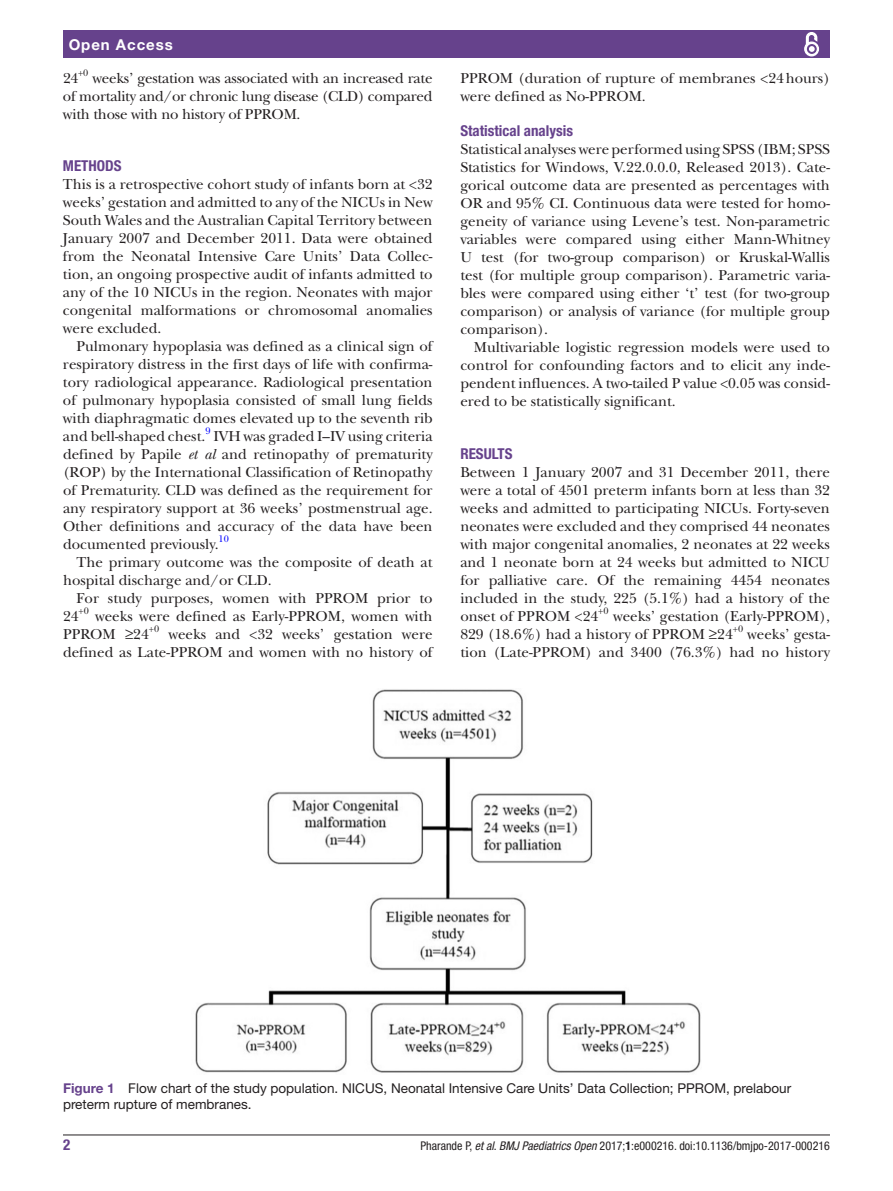
<style>
.page{position:relative;width:893px;height:1191px;background:#fff}
.page>*{position:absolute;margin:0;border:0;box-sizing:border-box;transform-origin:0 0}
.t1{font:15px/18px "New Baskerville";color:#231f20;text-align:justify}
.t2{font:700 condensed 15px "Helvetica Neue LT Std";color:#66428c}
.t3{font:700 15px "Helvetica Neue LT Std";letter-spacing:.065em;color:#fff}
.t4{font:13.5px/16.5px "Helvetica Neue LT Std";color:#231f20}
.t5{font:condensed 12px "Helvetica Neue LT Std";color:#231f20}
.t6{font:9.9px "New Baskerville";color:#231f20}
.t7{font:9.9px "New Baskerville";color:#00f}
.s1{font-style:italic}
.s2{font-weight:700;color:#66428c}
.s3{font-weight:700}
</style>
<div class="page">
<hr style="left:63px;top:1134px;width:767px;height:1px;background:#231f20">
<div style="left:63px;top:31px;width:767px;height:27px;background:#66428c"></div>
<svg style="left:804px;top:32px;width:15px;height:25px"></svg>
<img style="left:195px;top:689px;width:506px;height:384px">
<p class="t3" style="left:69px;top:35px;width:106px">Open Access</p>
<p class="t1" style="left:63px;top:69px;width:17px">24</p>
<p class="t6" style="left:78px;top:67px;width:12px">+0</p>
<p class="t1" style="left:63px;top:69px;width:371px;text-indent:29px">weeks’ gestation was associated with an increased rate of mortality and/or chronic lung disease (CLD) compared with those with no history of PPROM.</p>
<p class="t2" style="left:63px;top:157px;width:60px">Methods</p>
<p class="t1" style="left:63px;top:175px;width:371px">This is a retrospective cohort study of infants born at &lt;32 weeks’ gestation and admitted to any of the NICUs in New South Wales and the Australian Capital Territory between January 2007 and December 2011. Data were obtained from the Neonatal Intensive Care Units’ Data Collec&shy;tion, an ongoing prospective audit of infants admitted to any of the 10 NICUs in the region. Neonates with major congenital malformations or chromosomal anomalies were excluded.</p>
<p class="t1" style="left:63px;top:337px;width:371px;text-indent:14px">Pulmonary hypoplasia was defined as a clinical sign of respiratory distress in the first days of life with confirma&shy;tory radiological appearance. Radiological presentation of pulmonary hypoplasia consisted of small lung fields with diaphragmatic domes elevated up to the seventh rib and bell-shaped chest.</p>
<p class="t7" style="left:205px;top:425px;width:7px">9</p>
<p class="t1" style="left:63px;top:427px;width:371px;text-indent:150px">IVH was graded I–IV using criteria defined by Papile <span class="s1">et al</span> and retinopathy of prematurity (ROP) by the International Classification of Retinopathy of Prematurity. CLD was defined as the requirement for any respiratory support at 36 weeks’ postmenstrual age.<br>Other definitions and accuracy of the data have been documented previously.</p>
<p class="t7" style="left:219px;top:533px;width:12px">10</p>
<p class="t1" style="left:63px;top:553px;width:371px;text-indent:14px">The primary outcome was the composite of death at hospital discharge and/or CLD.</p>
<p class="t1" style="left:63px;top:589px;width:371px;text-indent:14px">For study purposes, women with PPROM prior to<br>24</p>
<p class="t6" style="left:79px;top:605px;width:12px">+0</p>
<p class="t1" style="left:63px;top:607px;width:371px;text-indent:32px">weeks were defined as Early-PPROM, women with<br>PPROM ≥24</p>
<p class="t6" style="left:149px;top:623px;width:12px">+0</p>
<p class="t1" style="left:63px;top:625px;width:371px;text-align:right">weeks and &lt;32 weeks’ gestation were<br>defined as Late-PPROM and women with no history of</p>
<p class="t1" style="left:460px;top:69px;width:371px">PPROM (duration of rupture of membranes &lt;24hours) were defined as No-PPROM.</p>
<p class="t2" style="left:460px;top:122px;width:114px">Statistical analysis</p>
<p class="t1" style="left:460px;top:141px;width:371px">Statistical analyses were performed using SPSS (IBM; SPSS Statistics for Windows, V.22.0.0.0, Released 2013). Cate&shy;gorical outcome data are presented as percentages with OR and 95% CI. Continuous data were tested for homo&shy;geneity of variance using Levene’s test. Non-parametric variables were compared using either Mann-Whitney U test (for two-group comparison) or Kruskal-Wallis test (for multiple group comparison). Parametric varia&shy;bles were compared using either ‘t’ test (for two-group comparison) or analysis of variance (for multiple group comparison).</p>
<p class="t1" style="left:460px;top:339px;width:371px;text-indent:13px">Multivariable logistic regression models were used to control for confounding factors and to elicit any inde&shy;pendent influences. A two-tailed P value &lt;0.05 was consid&shy;ered to be statistically significant.</p>
<p class="t2" style="left:460px;top:445px;width:54px">Results</p>
<p class="t1" style="left:460px;top:463px;width:371px">Between 1 January 2007 and 31 December 2011, there were a total of 4501 preterm infants born at less than 32 weeks and admitted to participating NICUs. Forty-seven neonates were excluded and they comprised 44 neonates with major congenital anomalies, 2 neonates at 22 weeks and 1 neonate born at 24 weeks but admitted to NICU for palliative care. Of the remaining 4454 neonates included in the study, 225 (5.1%) had a history of the onset of PPROM &lt;24</p>
<p class="t6" style="left:598px;top:605px;width:12px">+0</p>
<p class="t1" style="left:460px;top:607px;width:371px;text-indent:153px">weeks’ gestation (Early-PPROM),<br>829 (18.6%) had a history of PPROM ≥24</p>
<p class="t6" style="left:733px;top:623px;width:12px">+0</p>
<p class="t1" style="left:460px;top:625px;width:371px;text-align:right">weeks’ gesta-<br>tion (Late-PPROM) and 3400 (76.3%) had no history</p>
<p class="t4" style="left:63px;top:1079px;width:730px"><span class="s2">Figure 1</span> Flow chart of the study population. NICUS, Neonatal Intensive Care Units’ Data Collection; PPROM, prelabour preterm rupture of membranes.</p>
<p class="t2" style="left:63px;top:1135px;width:9px">2</p>
<p class="t5" style="left:420px;top:1138px;width:411px">Pharande P, <span class="s1">et al</span>. <span class="s1">BMJ Paediatrics Open</span> 2017;<span class="s3">1</span>:e000216. doi:10.1136/bmjpo-2017-000216</p>
</div>
